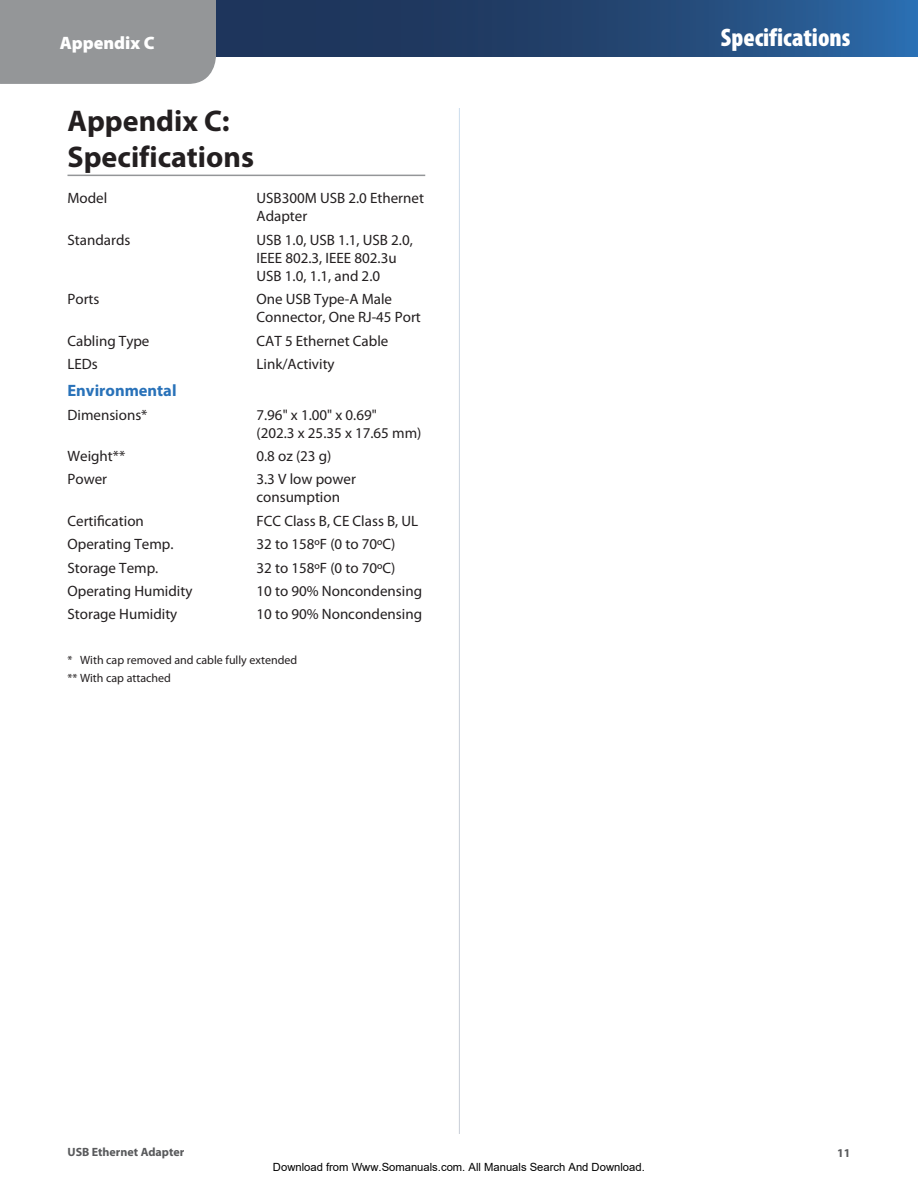
<style>
.page{position:relative;width:918px;height:1188px;background:#fff}
.page>*{position:absolute;margin:0;border:0;box-sizing:border-box;transform-origin:0 0}
.t1{font:700 30px/36px "Myriad Pro";color:#231f20}
.t2{font:900 condensed 25.5px "Myriad Pro";color:#fff}
.t3{font:900 18px "Myriad Pro";color:#fff}
.t4{font:700 16.5px "Myriad Pro";color:#2972b9}
.t5{font:15px/18px "Myriad Pro";color:#231f20}
.t6{font:12px/18px "Myriad Pro";color:#231f20}
.t7{font:700 12px "Myriad Pro";color:#58595b}
.t8{font:11.25px "Arial";color:#000}
</style>
<div class="page">
<div style="left:0;top:0;width:216px;height:84px;background:#949698"></div>
<svg style="left:219px;top:3px;width:696px;height:51px;background:#224573"></svg>
<hr style="left:68px;top:175px;width:357px;height:1px;background:#949698">
<p class="t3" style="left:60px;top:30px;width:96px">Appendix C</p>
<h2 class="t2" style="left:721px;top:21px;width:131px">Specifications</h2>
<h1 class="t1" style="left:68px;top:103px;width:188px">Appendix C:<br>Specifications</h1>
<p class="t5" style="left:68px;top:190px;width:41px">Model</p>
<p class="t5" style="left:256px;top:190px;width:169px">USB300M USB 2.0 Ethernet<br>Adapter</p>
<p class="t5" style="left:68px;top:231px;width:64px">Standards</p>
<p class="t5" style="left:256px;top:231px;width:158px">USB 1.0, USB 1.1, USB 2.0,<br>IEEE 802.3, IEEE 802.3u<br>USB 1.0, 1.1, and 2.0</p>
<p class="t5" style="left:68px;top:290px;width:34px">Ports</p>
<p class="t5" style="left:256px;top:290px;width:166px">One USB Type-A Male<br>Connector, One RJ-45 Port</p>
<p class="t5" style="left:68px;top:332px;width:83px">Cabling Type</p>
<p class="t5" style="left:256px;top:332px;width:133px">CAT 5 Ethernet Cable</p>
<p class="t5" style="left:68px;top:355px;width:32px">LEDs</p>
<p class="t5" style="left:256px;top:355px;width:80px">Link/Activity</p>
<p class="t4" style="left:68px;top:381px;width:111px">Environmental</p>
<p class="t5" style="left:68px;top:406px;width:82px">Dimensions*</p>
<p class="t5" style="left:256px;top:406px;width:166px">7.96" x 1.00" x 0.69"<br>(202.3 x 25.35 x 17.65 mm)</p>
<p class="t5" style="left:68px;top:447px;width:59px">Weight**</p>
<p class="t5" style="left:256px;top:447px;width:76px">0.8 oz (23 g)</p>
<p class="t5" style="left:68px;top:471px;width:41px">Power</p>
<p class="t5" style="left:256px;top:471px;width:101px">3.3 V low power consumption</p>
<p class="t5" style="left:68px;top:512px;width:78px">Certification</p>
<p class="t5" style="left:256px;top:512px;width:163px">FCC Class B, CE Class B, UL</p>
<p class="t5" style="left:68px;top:536px;width:108px">Operating Temp.</p>
<p class="t5" style="left:256px;top:536px;width:141px">32 to 158ºF (0 to 70ºC)</p>
<p class="t5" style="left:68px;top:559px;width:92px">Storage Temp.</p>
<p class="t5" style="left:256px;top:559px;width:141px">32 to 158ºF (0 to 70ºC)</p>
<p class="t5" style="left:68px;top:582px;width:126px">Operating Humidity</p>
<p class="t5" style="left:256px;top:582px;width:167px">10 to 90% Noncondensing</p>
<p class="t5" style="left:68px;top:606px;width:111px">Storage Humidity</p>
<p class="t5" style="left:256px;top:606px;width:167px">10 to 90% Noncondensing</p>
<p class="t6" style="left:68px;top:652px;width:231px">* With cap removed and cable fully extended ** With cap attached</p>
<p class="t7" style="left:68px;top:1145px;width:118px">USB Ethernet Adapter</p>
<p class="t7" style="left:837px;top:1147px;width:15px">11</p>
<p class="t8" style="left:273px;top:1160px;width:373px">Download from Www.Somanuals.com. All Manuals Search And Download.</p>
</div>
